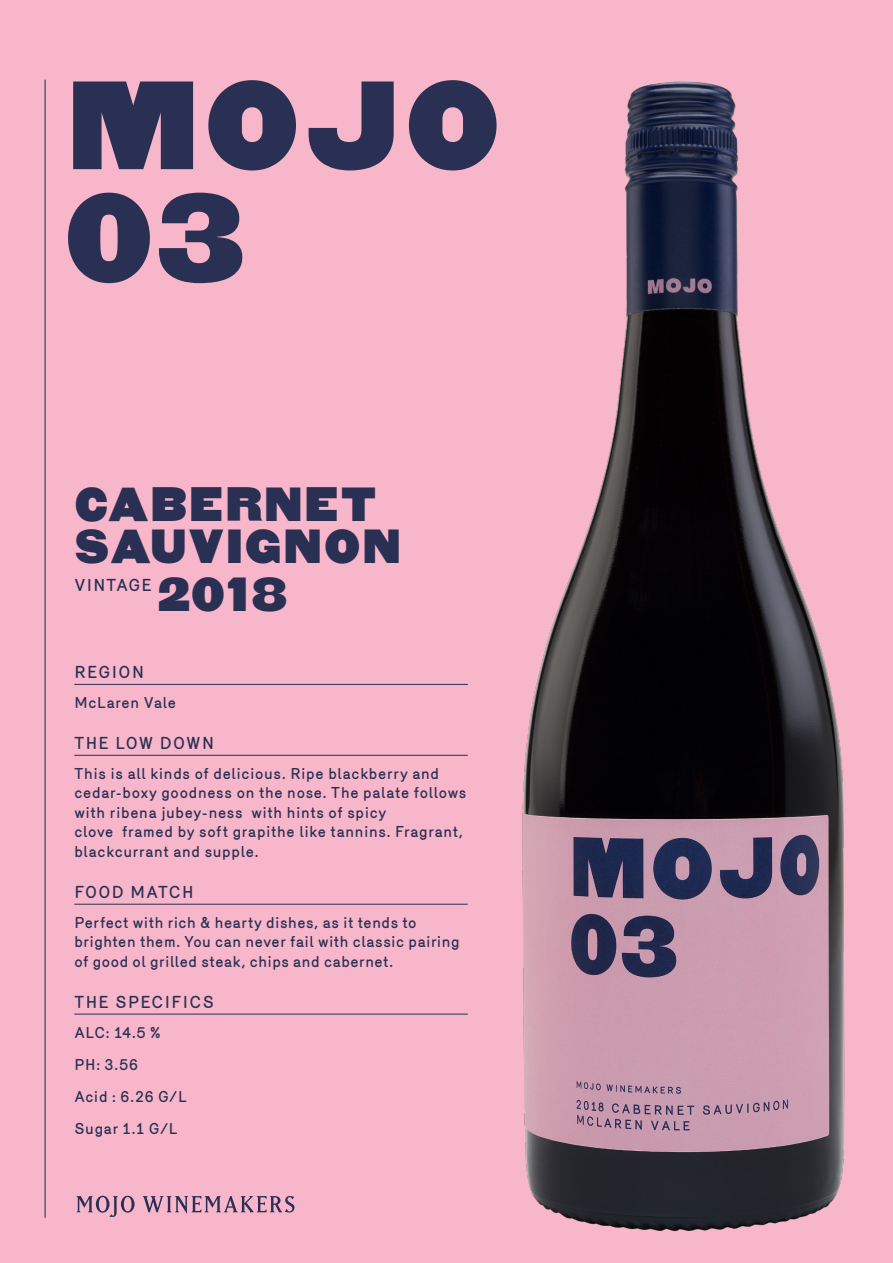
<style>
.page{position:relative;width:893px;height:1263px;background:#f7b6c9}
.page>*{position:absolute;margin:0;border:0;box-sizing:border-box;transform-origin:0 0}
.t1{font:103.05px/112.5px "Smokler Bold Title OL";letter-spacing:.06em;color:#2a3054}
.t2{font:39.45px/42px "Smokler Bold Title OL";letter-spacing:.06em;color:#2a3054}
.Headings{font:500 16.5px "Mercury";letter-spacing:.07em;color:#2a3054}
.Body_Copy{font:500 15px/19.5px "Mercury";letter-spacing:.04em;color:#2a3054}
</style>
<div class="page">
<svg style="left:76px;top:1196px;width:59px;height:21px"></svg>
<svg style="left:143px;top:1196px;width:151px;height:18px"></svg>
<hr style="left:45px;top:80px;width:1px;height:1138px;background:#2a3054">
<hr style="left:74px;top:684px;width:394px;height:1px;background:#2a3054">
<hr style="left:74px;top:755px;width:394px;height:1px;background:#2a3054">
<hr style="left:74px;top:904px;width:394px;height:1px;background:#2a3054">
<hr style="left:74px;top:1014px;width:394px;height:1px;background:#2a3054">
<img style="left:522px;top:81px;width:323px;height:1151px">
<p class="t1" style="left:68px;top:78px;width:434px">MOJO<br>03</p>
<p class="t2" style="left:74px;top:487px;width:328px">CABERNET<br>SAUVIGNON</p>
<p class="t2" style="left:159px;top:576px;width:130px">2018</p>
<p class="Headings" style="left:74px;top:576px;width:79px">VINTAGE</p>
<p class="Headings" style="left:74px;top:662px;width:71px">REGION</p>
<p class="Body_Copy" style="left:74px;top:693px;width:103px">McLaren Vale</p>
<p class="Headings" style="left:74px;top:733px;width:141px">THE LOW DOWN</p>
<p class="Body_Copy" style="left:74px;top:763px;width:393px">This is all kinds of delicious. Ripe blackberry and cedar-boxy goodness on the nose. The palate follows with ribena jubey-ness with hints of spicy<br>clove framed by soft grapithe like tannins. Fragrant, blackcurrant and supple.</p>
<p class="Headings" style="left:74px;top:882px;width:121px">FOOD MATCH</p>
<p class="Body_Copy" style="left:74px;top:912px;width:387px">Perfect with rich &amp; hearty dishes, as it tends to brighten them. You can never fail with classic pairing of good ol grilled steak, chips and cabernet.</p>
<p class="Headings" style="left:74px;top:992px;width:141px">THE SPECIFICS</p>
<p class="Body_Copy" style="left:74px;top:1022px;width:88px">ALC: 14.5 %</p>
<p class="Body_Copy" style="left:74px;top:1054px;width:65px">PH: 3.56</p>
<p class="Body_Copy" style="left:74px;top:1087px;width:114px">Acid : 6.26 G/L</p>
<p class="Body_Copy" style="left:74px;top:1119px;width:104px">Sugar 1.1 G/L</p>
</div>
